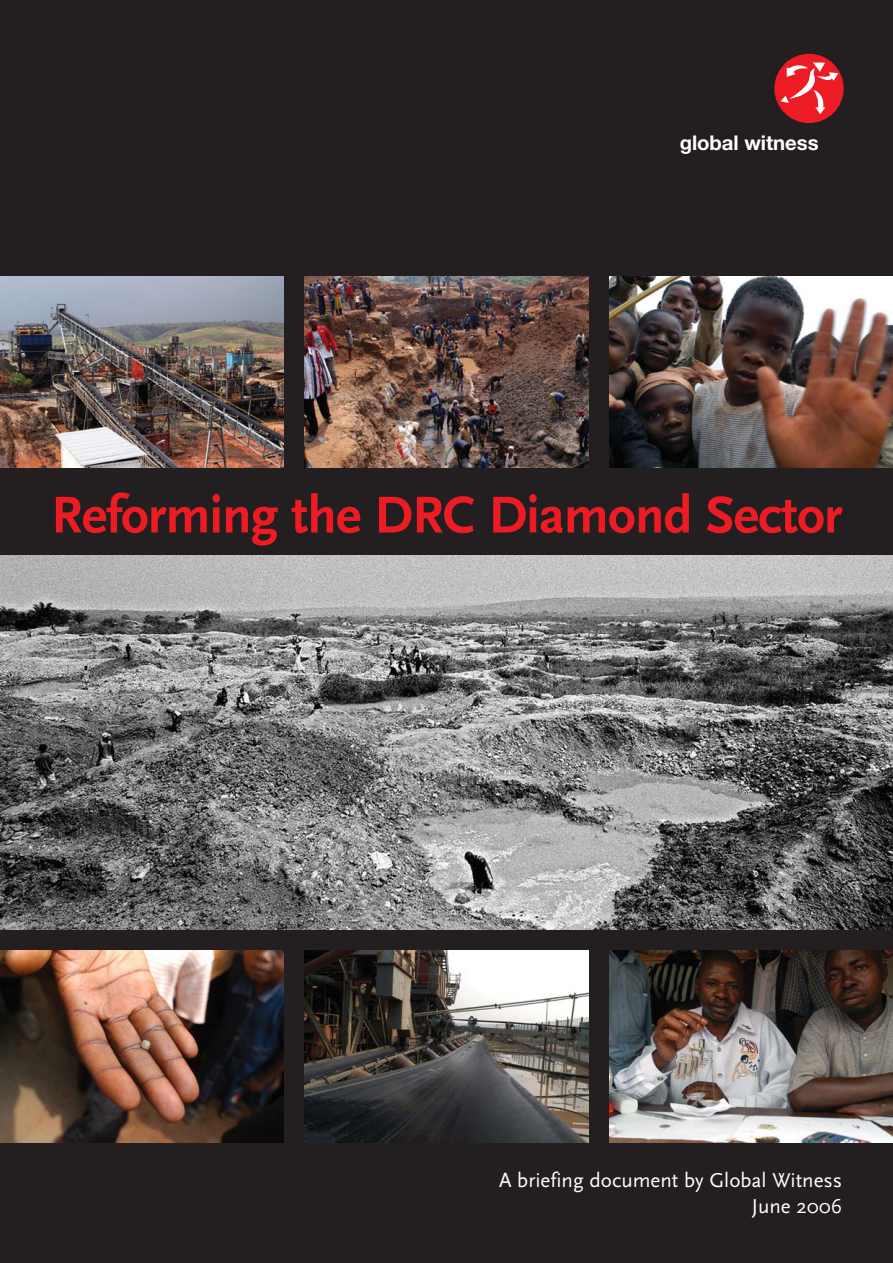
<style>
.page{position:relative;width:893px;height:1263px;background:#fff}
.page>*{position:absolute;margin:0;border:0;box-sizing:border-box;transform-origin:0 0}
.t1{font:700 54px "Scala Sans LF";letter-spacing:-.015em;color:#ed1c24}
.t2{font:21px/25.2px "Scala Sans";color:#fff;text-align:right}
.t3{font:700 20.25px "Helvetica Neue";letter-spacing:-.005em;color:#fff}
</style>
<div class="page">
<div style="left:0;top:0;width:892px;height:1263px;background:#231f20"></div>
<img style="left:0;top:555px;width:892px;height:375px">
<img style="left:609px;top:276px;width:283px;height:192px">
<img style="left:0;top:951px;width:283px;height:191px">
<img style="left:305px;top:951px;width:283px;height:191px">
<img style="left:609px;top:951px;width:283px;height:191px">
<img style="left:0;top:276px;width:283px;height:192px">
<img style="left:305px;top:276px;width:283px;height:192px">
<div style="left:774px;top:54px;width:69px;height:69px;background:#ed1c24;border-radius:50%"></div>
<svg style="left:780px;top:61px;width:58px;height:53px"></svg>
<p class="t3" style="left:679px;top:135px;width:140px">global witness</p>
<h1 class="t1" style="left:51px;top:494px;width:792px">Reforming the DRC Diamond Sector</h1>
<p class="t2" style="left:499px;top:1170px;width:345px">A briefing document by Global Witness<br>June 2006</p>
</div>
